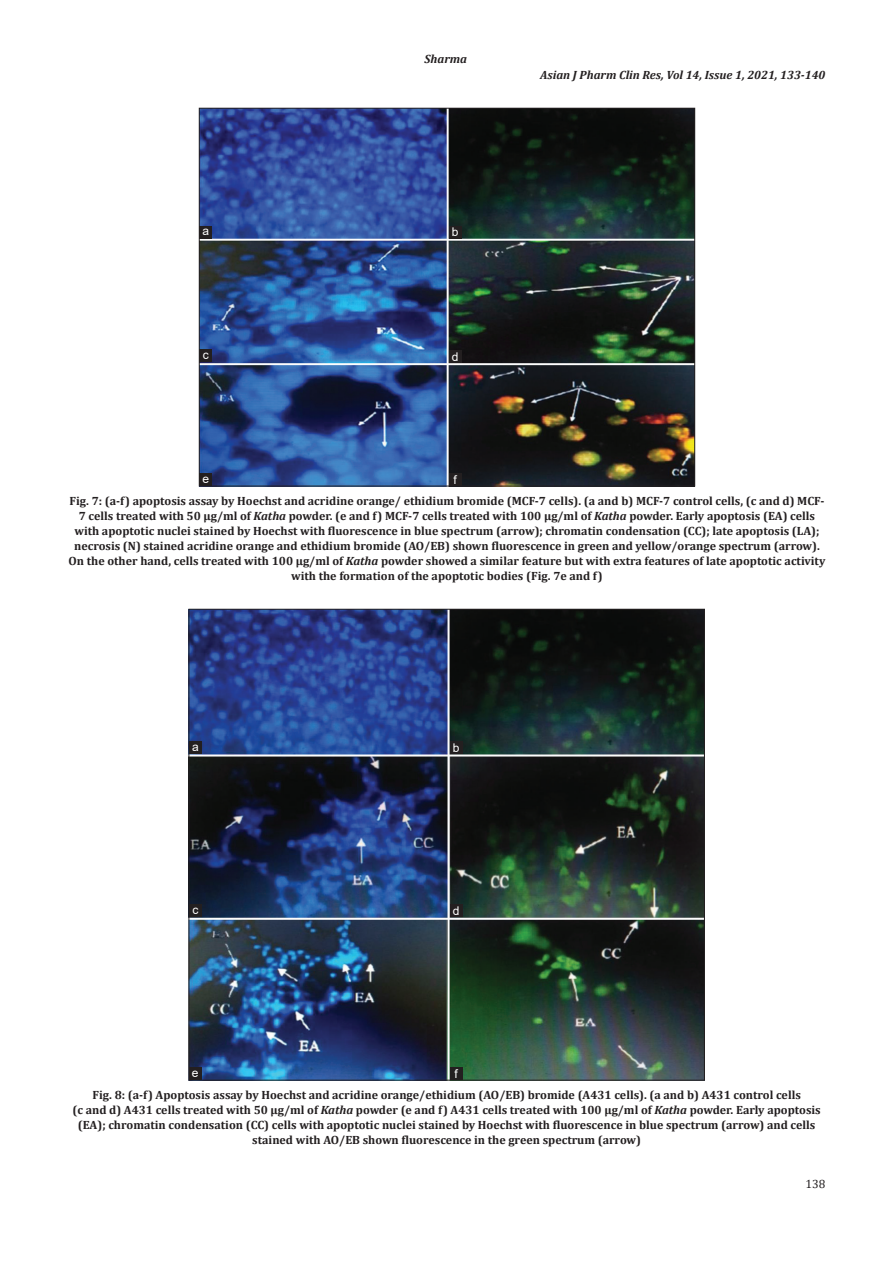
<style>
.page{position:relative;width:894px;height:1263px;background:#fff}
.page>*{position:absolute;margin:0;border:0;box-sizing:border-box;transform-origin:0 0}
.FGC{font:700 12px/15px "Cambria";color:#231f20;text-align:center}
.t1{font:italic 700 12px "Cambria";color:#231f20}
.LABEL{font:12px "Arial";color:#fff}
.t2{font:12px "Cambria";color:#231f20}
.s1{font-style:italic}
</style>
<div class="page">
<img style="left:201px;top:110px;width:491px;height:374px">
<div style="left:448px;top:350px;width:13px;height:13px;background:#231f20"></div>
<div style="left:199px;top:349px;width:13px;height:13px;background:#231f20"></div>
<div style="left:448px;top:226px;width:13px;height:12px;background:#231f20"></div>
<div style="left:448px;top:473px;width:13px;height:13px;background:#231f20"></div>
<div style="left:199px;top:226px;width:13px;height:12px;background:#231f20"></div>
<div style="left:199px;top:473px;width:13px;height:13px;background:#231f20"></div>
<img style="left:191px;top:611px;width:511px;height:467px">
<div style="left:449px;top:904px;width:13px;height:13px;background:#231f20"></div>
<div style="left:189px;top:904px;width:13px;height:13px;background:#231f20"></div>
<div style="left:449px;top:741px;width:13px;height:13px;background:#231f20"></div>
<div style="left:449px;top:1067px;width:13px;height:13px;background:#231f20"></div>
<div style="left:189px;top:741px;width:13px;height:13px;background:#231f20"></div>
<div style="left:189px;top:1067px;width:12px;height:13px;background:#231f20"></div>
<p class="LABEL" style="left:202px;top:223px;width:8px">a</p>
<p class="t1" style="left:424px;top:51px;width:44px">Sharma</p>
<p class="LABEL" style="left:451px;top:224px;width:8px">b</p>
<p class="LABEL" style="left:203px;top:347px;width:7px">c</p>
<p class="LABEL" style="left:451px;top:348px;width:8px">d</p>
<p class="LABEL" style="left:202px;top:470px;width:8px">e</p>
<p class="LABEL" style="left:453px;top:471px;width:5px">f</p>
<p class="t1" style="left:540px;top:66px;width:287px">Asian J Pharm Clin Res, Vol 14, Issue 1, 2021, 133-140</p>
<p class="FGC" style="left:69px;top:492px;width:758px">Fig. 7: (a-f) apoptosis assay by Hoechst and acridine orange/ ethidium bromide (MCF-7 cells). (a and b) MCF-7 control cells, (c and d) MCF-7 cells treated with 50 µg/ml of <span class="s1">Katha</span> powder. (e and f) MCF-7 cells treated with 100 µg/ml of <span class="s1">Katha</span> powder. Early apoptosis (EA) cells with apoptotic nuclei stained by Hoechst with fluorescence in blue spectrum (arrow); chromatin condensation (CC); late apoptosis (LA); necrosis (N) stained acridine orange and ethidium bromide (AO/EB) shown fluorescence in green and yellow/orange spectrum (arrow).<br>On the other hand, cells treated with 100 µg/ml of <span class="s1">Katha</span> powder showed a similar feature but with extra features of late apoptotic activity with the formation of the apoptotic bodies (Fig. 7e and f)</p>
<p class="LABEL" style="left:192px;top:738px;width:8px">a</p>
<p class="LABEL" style="left:452px;top:739px;width:8px">b</p>
<p class="LABEL" style="left:192px;top:901px;width:7px">c</p>
<p class="LABEL" style="left:452px;top:902px;width:8px">d</p>
<p class="LABEL" style="left:192px;top:1064px;width:8px">e</p>
<p class="LABEL" style="left:454px;top:1065px;width:5px">f</p>
<p class="FGC" style="left:72px;top:1086px;width:749px">Fig. 8: (a-f) Apoptosis assay by Hoechst and acridine orange/ethidium (AO/EB) bromide (A431 cells). (a and b) A431 control cells<br>(c and d) A431 cells treated with 50 µg/ml of <span class="s1">Katha</span> powder (e and f) A431 cells treated with 100 µg/ml of <span class="s1">Katha</span> powder. Early apoptosis (EA); chromatin condensation (CC) cells with apoptotic nuclei stained by Hoechst with fluorescence in blue spectrum (arrow) and cells stained with AO/EB shown fluorescence in the green spectrum (arrow)</p>
<p class="t2" style="left:805px;top:1176px;width:21px">138</p>
</div>
